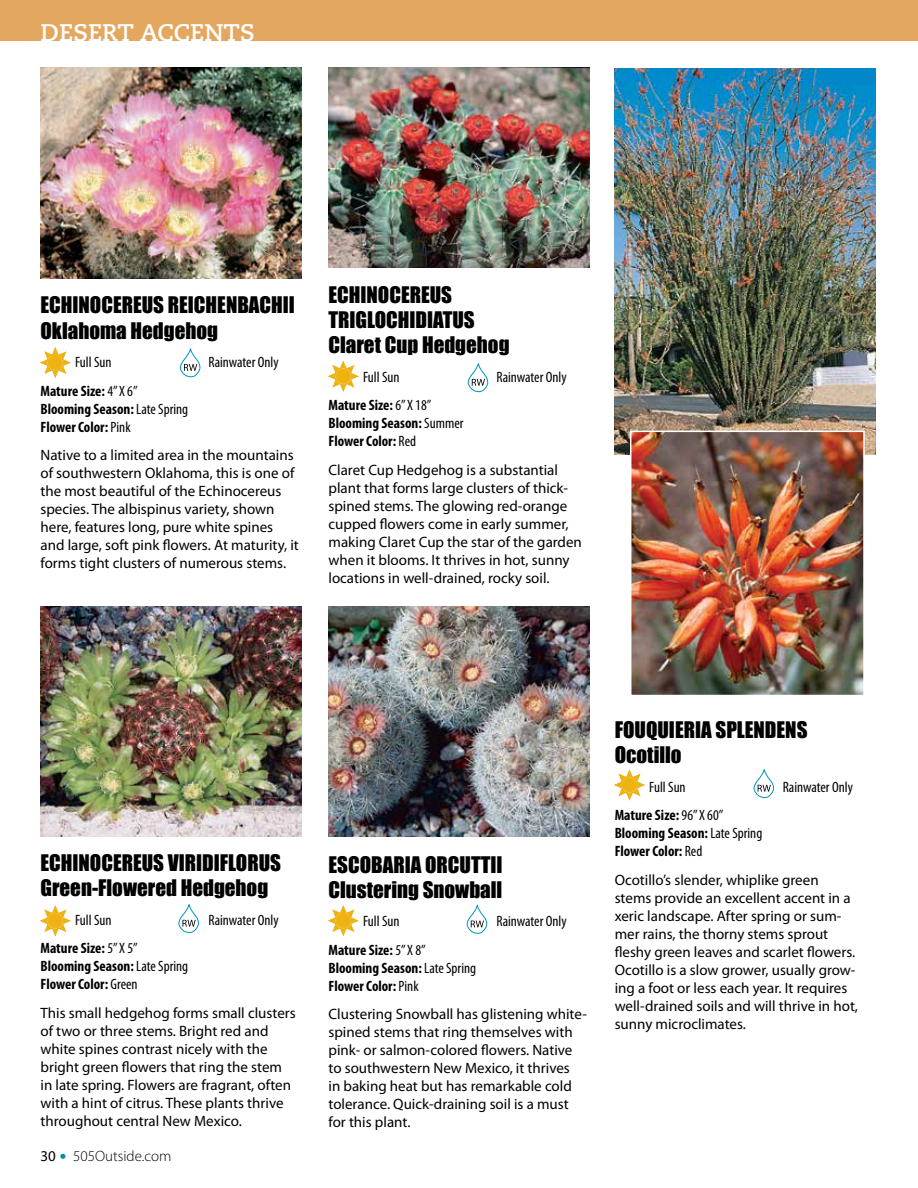
<style>
.page{position:relative;width:918px;height:1188px;background:#fff}
.page>*{position:absolute;margin:0;border:0;box-sizing:border-box;transform-origin:0 0}
.t1{font:700 24px "Caecilia LT Std";color:#fff}
.t2{font:21px/25.2px "Impact";color:#000}
.t3{font:15px/18px "Myriad Pro";color:#000}
.t4{font:700 condensed 15px/18px "Myriad Pro";color:#000}
.t5{font:condensed 15px "Myriad Pro";color:#000}
.t6{font:300 15px "Myriad Pro";color:#000}
.s1{font-weight:400}
.s2{font-weight:900;font-size:18px;color:#008da8}
</style>
<div class="page">
<img style="left:40px;top:68px;width:262px;height:210px">
<img style="left:328px;top:68px;width:262px;height:199px">
<div style="left:0;top:0;width:918px;height:40px;background:#e4a75f"></div>
<svg style="left:40px;top:348px;width:30px;height:30px"></svg>
<svg style="left:180px;top:348px;width:21px;height:29px"></svg>
<svg style="left:328px;top:361px;width:30px;height:30px"></svg>
<svg style="left:468px;top:363px;width:20px;height:29px"></svg>
<svg style="left:328px;top:906px;width:30px;height:30px"></svg>
<svg style="left:466px;top:904px;width:21px;height:30px"></svg>
<svg style="left:40px;top:906px;width:30px;height:30px"></svg>
<svg style="left:178px;top:904px;width:21px;height:29px"></svg>
<svg style="left:615px;top:770px;width:29px;height:30px"></svg>
<svg style="left:753px;top:769px;width:21px;height:29px"></svg>
<img style="left:40px;top:606px;width:262px;height:230px">
<img style="left:328px;top:606px;width:262px;height:231px">
<img style="left:615px;top:69px;width:261px;height:386px">
<img style="left:633px;top:434px;width:229px;height:259px">
<div style="left:630px;top:431px;width:235px;height:265px;border:2px solid #fff"></div>
<h1 class="t1" style="left:40px;top:18px;width:216px">DESERT ACCENTS</h1>
<h2 class="t2" style="left:40px;top:292px;width:256px">ECHINOCEREUS REICHENBACHII<br>Oklahoma Hedgehog</h2>
<p class="t5" style="left:75px;top:353px;width:38px">Full Sun</p>
<p class="t5" style="left:208px;top:353px;width:72px">Rainwater Only</p>
<p class="t4" style="left:40px;top:381px;width:149px">Mature Size: <span class="s1">4” X 6”<br></span>Blooming Season: <span class="s1">Late Spring<br></span>Flower Color: <span class="s1">Pink</span></p>
<p class="t3" style="left:40px;top:446px;width:260px">Native to a limited area in the mountains of southwestern Oklahoma, this is one of the most beautiful of the Echinocereus species. The albispinus variety, shown here, features long, pure white spines and large, soft pink flowers. At maturity, it forms tight clusters of numerous stems.</p>
<h2 class="t2" style="left:328px;top:281px;width:183px">ECHINOCEREUS<br>TRIGLOCHIDIATUS<br>Claret Cup Hedgehog</h2>
<p class="t5" style="left:363px;top:368px;width:38px">Full Sun</p>
<p class="t5" style="left:496px;top:368px;width:72px">Rainwater Only</p>
<p class="t4" style="left:328px;top:396px;width:137px">Mature Size: <span class="s1">6” X 18”<br></span>Blooming Season: <span class="s1">Summer<br></span>Flower Color: <span class="s1">Red</span></p>
<p class="t3" style="left:328px;top:460px;width:255px">Claret Cup Hedgehog is a substantial plant that forms large clusters of thick&shy;spined stems. The glowing red-orange cupped flowers come in early summer, making Claret Cup the star of the garden when it blooms. It thrives in hot, sunny locations in well-drained, rocky soil.</p>
<h2 class="t2" style="left:40px;top:850px;width:242px">ECHINOCEREUS VIRIDIFLORUS<br>Green-Flowered Hedgehog</h2>
<p class="t5" style="left:75px;top:911px;width:38px">Full Sun</p>
<p class="t5" style="left:208px;top:911px;width:72px">Rainwater Only</p>
<p class="t4" style="left:40px;top:939px;width:149px">Mature Size: <span class="s1">5” X 5”<br></span>Blooming Season: <span class="s1">Late Spring<br></span>Flower Color: <span class="s1">Green</span></p>
<p class="t3" style="left:40px;top:1003px;width:257px">This small hedgehog forms small clusters of two or three stems. Bright red and white spines contrast nicely with the bright green flowers that ring the stem in late spring. Flowers are fragrant, often with a hint of citrus. These plants thrive throughout central New Mexico.</p>
<p class="t6" style="left:40px;top:1147px;width:132px"><span class="s1">30</span> <span class="s2">•</span> 505Outside.com</p>
<h2 class="t2" style="left:328px;top:851px;width:176px">ESCOBARIA ORCUTTII<br>Clustering Snowball</h2>
<p class="t5" style="left:363px;top:912px;width:38px">Full Sun</p>
<p class="t5" style="left:496px;top:912px;width:72px">Rainwater Only</p>
<p class="t4" style="left:328px;top:940px;width:149px">Mature Size: <span class="s1">5” X 8”<br></span>Blooming Season: <span class="s1">Late Spring<br></span>Flower Color: <span class="s1">Pink</span></p>
<p class="t3" style="left:328px;top:1005px;width:260px">Clustering Snowball has glistening white&shy;spined stems that ring themselves with pink- or salmon-colored flowers. Native to southwestern New Mexico, it thrives<br>in baking heat but has remarkable cold tolerance. Quick-draining soil is a must for this plant.</p>
<h2 class="t2" style="left:615px;top:716px;width:194px">FOUQUIERIA SPLENDENS<br>Ocotillo</h2>
<p class="t5" style="left:649px;top:777px;width:38px">Full Sun</p>
<p class="t5" style="left:783px;top:777px;width:72px">Rainwater Only</p>
<p class="t4" style="left:615px;top:806px;width:149px">Mature Size: <span class="s1">96” X 60”<br></span>Blooming Season: <span class="s1">Late Spring<br></span>Flower Color: <span class="s1">Red</span></p>
<p class="t3" style="left:615px;top:870px;width:245px">Ocotillo’s slender, whiplike green stems provide an excellent accent in a xeric landscape. After spring or sum&shy;mer rains, the thorny stems sprout fleshy green leaves and scarlet flowers.<br>Ocotillo is a slow grower, usually grow&shy;ing a foot or less each year. It requires well-drained soils and will thrive in hot, sunny microclimates.</p>
</div>
